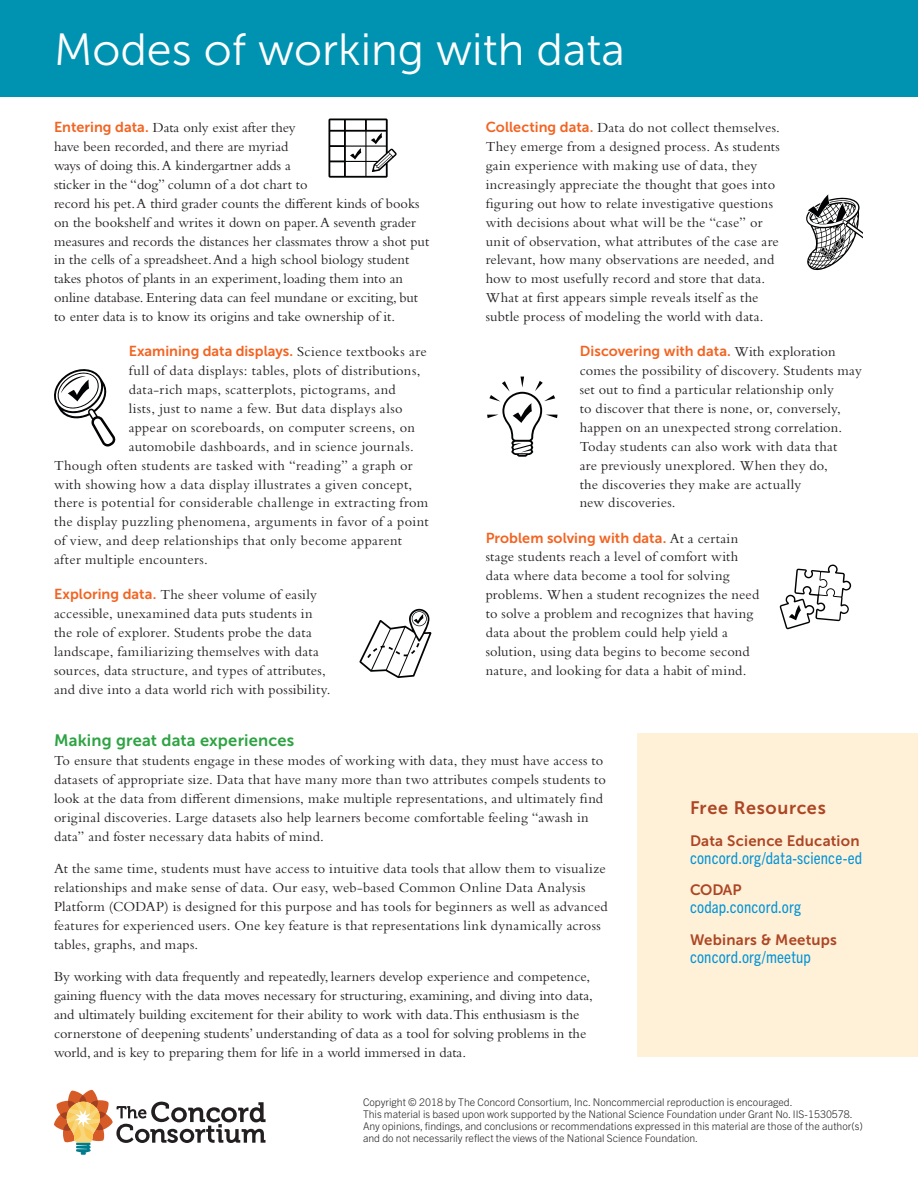
<style>
.page{position:relative;width:918px;height:1188px;background:#fff}
.page>*{position:absolute;margin:0;border:0;box-sizing:border-box;transform-origin:0 0}
.t1{font:45px "Museo Sans 300";color:#fff}
.t2{font:18px "Museo Sans 700";letter-spacing:.035em;color:#ad4625}
.t3{font:condensed 16.5px "Trade Gothic Next LT Pro";letter-spacing:.01em;color:#0093d8}
.t4{font:16.5px "Museo Sans 700";letter-spacing:.01em;color:#2ea343}
.t5{font:15px "Museo Sans 700";letter-spacing:.015em;color:#ad4625}
.Bembo_text{font:14.4px/18.9px "Bembo Std";letter-spacing:.01em;color:#231f20}
.Bembo_text-2{font:14.4px "Bembo Std";letter-spacing:.03em;color:#231f20}
.Bembo_text-3{font:14.4px "Museo Sans 700";color:#f26422}
.t6{font:300 10.5px/12px "Trade Gothic Next LT Pro";color:#231f20}
.s1{font-family:"Museo Sans 700";color:#f26422}
.s2{font-family:"Bembo Std";color:#231f20}
</style>
<div class="page">
<div style="left:0;top:0;width:918px;height:96px;background:#0093b1"></div>
<svg style="left:487px;top:377px;width:71px;height:80px"></svg>
<svg style="left:54px;top:369px;width:61px;height:78px"></svg>
<svg style="left:806px;top:194px;width:56px;height:76px"></svg>
<svg style="left:780px;top:565px;width:71px;height:64px"></svg>
<svg style="left:328px;top:119px;width:69px;height:59px"></svg>
<svg style="left:359px;top:609px;width:72px;height:69px"></svg>
<div style="left:637px;top:734px;width:281px;height:323px;background:#fff1d7"></div>
<svg style="left:54px;top:1090px;width:212px;height:65px"></svg>
<p class="t1" style="left:54px;top:25px;width:572px">Modes of working with data</p>
<p class="Bembo_text" style="left:54px;top:118px;width:377px"><span class="s1">Entering data.</span> Data only exist after they<br>have been recorded, and there are myriad<br>ways of doing this. A kindergartner adds a<br>sticker in the “dog” column of a dot chart to<br>record his pet. A third grader counts the different kinds of books on the bookshelf and writes it down on paper. A seventh grader measures and records the distances her classmates throw a shot put in the cells of a spreadsheet. And a high school biology student takes photos of plants in an experiment, loading them into an online database. Entering data can feel mundane or exciting, but to enter data is to know its origins and take ownership of it.</p>
<p class="Bembo_text-3" style="left:129px;top:343px;width:299px">Examining data displays. <span class="s2">Science textbooks are</span></p>
<p class="Bembo_text-2" style="left:129px;top:362px;width:293px">full of data displays: tables, plots of distributions,</p>
<p class="Bembo_text" style="left:129px;top:380px;width:269px">data-rich maps, scatterplots, pictograms, and</p>
<p class="Bembo_text-2" style="left:129px;top:400px;width:275px">lists, just to name a few. But data displays also</p>
<p class="Bembo_text" style="left:129px;top:418px;width:288px">appear on scoreboards, on computer screens, on</p>
<p class="Bembo_text" style="left:129px;top:436px;width:286px">automobile dashboards, and in science journals.</p>
<p class="Bembo_text" style="left:54px;top:455px;width:360px">Though often students are tasked with “reading” a graph or</p>
<p class="Bembo_text" style="left:54px;top:474px;width:360px">with showing how a data display illustrates a given concept,</p>
<p class="Bembo_text" style="left:54px;top:493px;width:376px">there is potential for considerable challenge in extracting from</p>
<p class="Bembo_text" style="left:54px;top:512px;width:376px">the display puzzling phenomena, arguments in favor of a point</p>
<p class="Bembo_text" style="left:54px;top:531px;width:350px">of view, and deep relationships that only become apparent</p>
<p class="Bembo_text" style="left:54px;top:550px;width:155px">after multiple encounters.</p>
<p class="Bembo_text" style="left:54px;top:585px;width:278px"><span class="s1">Exploring data.</span> The sheer volume of easily accessible, unexamined data puts students in the role of explorer. Students probe the data landscape, familiarizing themselves with data sources, data structure, and types of attributes, and dive into a data world rich with possibility.</p>
<p class="Bembo_text" style="left:486px;top:118px;width:296px"><span class="s1">Collecting data.</span> Data do not collect themselves.<br>They emerge from a designed process. As students gain experience with making use of data, they increasingly appreciate the thought that goes into figuring out how to relate investigative questions with decisions about what will be the “case” or unit of observation, what attributes of the case are relevant, how many observations are needed, and how to most usefully record and store that data.<br>What at first appears simple reveals itself as the subtle process of modeling the world with data.</p>
<p class="Bembo_text" style="left:580px;top:342px;width:284px"><span class="s1">Discovering with data.</span> With exploration comes the possibility of discovery. Students may set out to find a particular relationship only<br>to discover that there is none, or, conversely, happen on an unexpected strong correlation.<br>Today students can also work with data that<br>are previously unexplored. When they do,<br>the discoveries they make are actually<br>new discoveries.</p>
<p class="Bembo_text" style="left:486px;top:528px;width:275px"><span class="s1">Problem solving with data.</span> At a certain stage students reach a level of comfort with data where data become a tool for solving problems. When a student recognizes the need to solve a problem and recognizes that having data about the problem could help yield a solution, using data begins to become second nature, and looking for data a habit of mind.</p>
<p class="t4" style="left:54px;top:732px;width:242px">Making great data experiences</p>
<p class="Bembo_text" style="left:54px;top:751px;width:554px">To ensure that students engage in these modes of working with data, they must have access to datasets of appropriate size. Data that have many more than two attributes compels students to look at the data from different dimensions, make multiple representations, and ultimately find original discoveries. Large datasets also help learners become comfortable feeling “awash in data” and foster necessary data habits of mind.</p>
<p class="Bembo_text" style="left:54px;top:859px;width:555px">At the same time, students must have access to intuitive data tools that allow them to visualize relationships and make sense of data. Our easy, web-based Common Online Data Analysis Platform (CODAP) is designed for this purpose and has tools for beginners as well as advanced features for experienced users. One key feature is that representations link dynamically across tables, graphs, and maps.</p>
<p class="Bembo_text" style="left:54px;top:967px;width:540px">By working with data frequently and repeatedly, learners develop experience and competence, gaining fluency with the data moves necessary for structuring, examining, and diving into data, and ultimately building excitement for their ability to work with data.This enthusiasm is the cornerstone of deepening students’ understanding of data as a tool for solving problems in the world, and is key to preparing them for life in a world immersed in data.</p>
<p class="t6" style="left:363px;top:1095px;width:501px">Copyright © 2018 by The Concord Consortium, Inc. Noncommercial reproduction is encouraged.<br>This material is based upon work supported by the National Science Foundation under Grant No. IIS-1530578.<br>Any opinions, findings, and conclusions or recommendations expressed in this material are those of the author(s) and do not necessarily reflect the views of the National Science Foundation.</p>
<p class="t2" style="left:690px;top:798px;width:137px">Free Resources</p>
<p class="t5" style="left:690px;top:832px;width:171px">Data Science Education</p>
<p class="t3" style="left:690px;top:846px;width:174px">concord.org/data-science-ed</p>
<p class="t5" style="left:690px;top:882px;width:53px">CODAP</p>
<p class="t3" style="left:690px;top:896px;width:113px">codap.concord.org</p>
<p class="t5" style="left:690px;top:931px;width:148px">Webinars &amp; Meetups</p>
<p class="t3" style="left:690px;top:945px;width:122px">concord.org/meetup</p>
</div>
